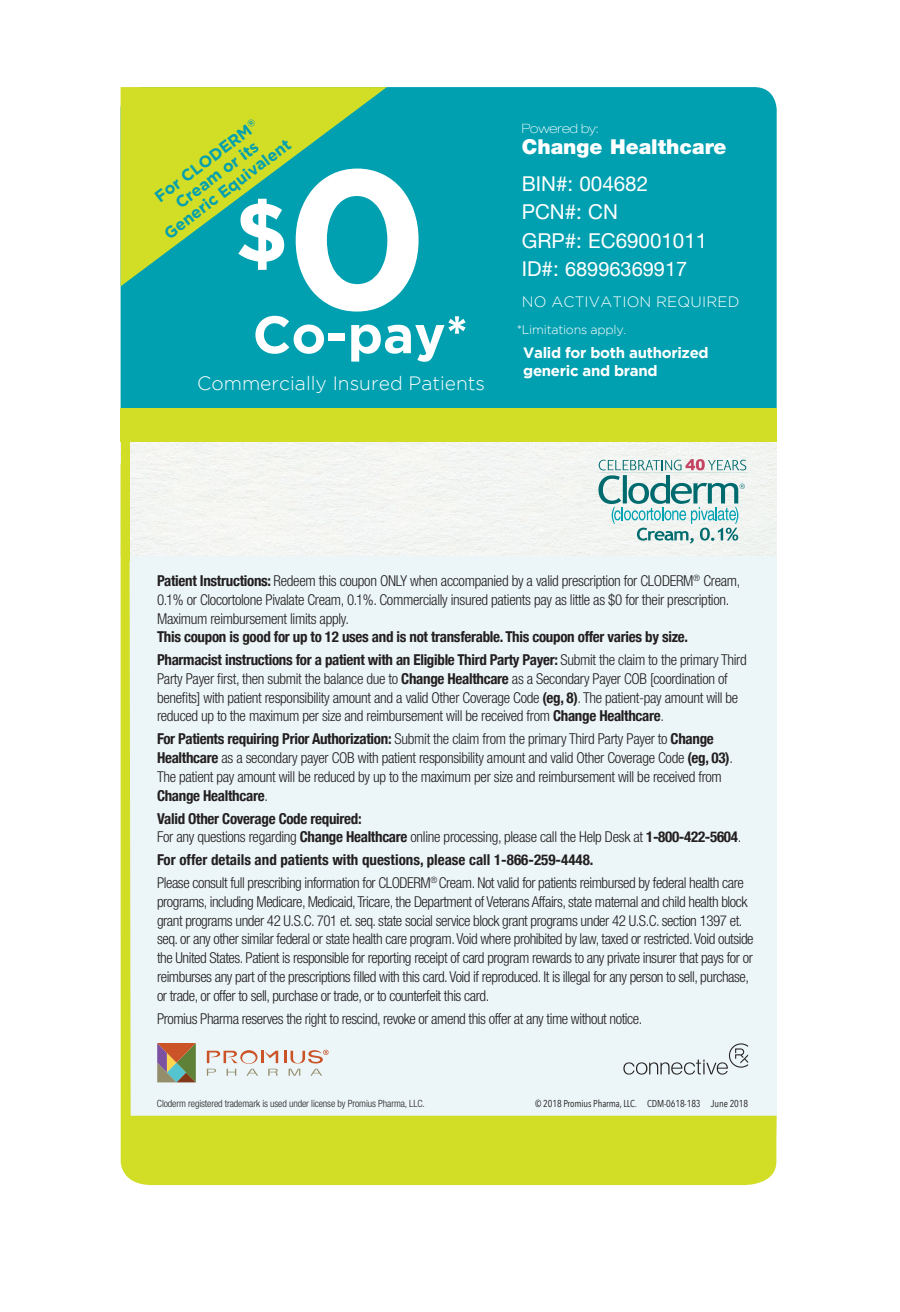
<style>
.page{position:relative;width:900px;height:1312px;background:#fff}
.page>*{position:absolute;margin:0;border:0;box-sizing:border-box;transform-origin:0 0}
.t1{font:700 197.5px "Gotham";color:#fff}
.t2{font:700 83px "Gotham";color:#fff}
.t3{font:700 52.5px "Gotham";color:#fff}
.t4{font:20.5px "Helvetica Neue LT Std";color:#fff}
.t5{font:900 20.5px "Helvetica Neue LT Std";color:#fff}
.t6{font:20px "Helvetica Neue";color:#fff}
.t7{font:300 19.25px "Gotham";color:#fff}
.t8{font:700 16px/17.5px "Gotham";color:#00a0b0;text-align:center}
.t9{font:300 condensed 15px/18.8px "Helvetica Neue LT Std";letter-spacing:-.03em;color:#231f20}
.t10{font:700 condensed 15px "Helvetica Neue";color:#231f20}
.t11{font:700 15px/17.5px "Gotham";letter-spacing:-.02em;color:#fff}
.t12{font:300 15px "Gotham";letter-spacing:.015em;color:#fff}
.t13{font:100 expanded 12.75px "Helvetica Neue LT Std";color:#fff}
.t14{font:300 12.5px "Gotham";letter-spacing:-.02em;color:#fff}
.t15{font:300 condensed 10px "Helvetica Neue LT Std";letter-spacing:-.01em;color:#231f20}
.t16{font:10px "Avenir Next Condensed";letter-spacing:-.01em;color:#231f20}
.s1{font-family:"Helvetica Neue LT Std";font-size:20.5px}
.s2{font-family:"Helvetica Neue";font-weight:700}
</style>
<div class="page">
<img style="left:130px;top:441px;width:647px;height:22px">
<div style="left:121px;top:87px;width:656px;height:344px;background:#00a0b0;border-radius:22px"></div>
<svg style="left:121px;top:463px;width:656px;height:722px;background:#e9f2df"></svg>
<svg style="left:598px;top:459px;width:148px;height:85px"></svg>
<div style="left:121px;top:408px;width:656px;height:33px;background:#d2dd25"></div>
<svg style="left:121px;top:87px;width:266px;height:199px"></svg>
<div style="left:121px;top:432px;width:9px;height:128px;background:#d2dd25"></div>
<svg style="left:623px;top:1043px;width:125px;height:31px;background:#d6dee0"></svg>
<p class="t8" style="left:139px;top:200px;width:156px;rotate:-37deg">For CLODERM<sup>®<br></sup>Cream or its<br>Generic Equivalent</p>
<p class="t1" style="left:285px;top:125px;width:146px">0</p>
<p class="t2" style="left:235px;top:184px;width:55px">$</p>
<p class="t3" style="left:253px;top:304px;width:217px">Co-pay*</p>
<p class="t7" style="left:197px;top:373px;width:289px">Commercially Insured Patients</p>
<p class="t13" style="left:522px;top:121px;width:79px">Powered by:</p>
<p class="t5" style="left:522px;top:134px;width:206px">Change Healthcare</p>
<p class="t4" style="left:522px;top:171px;width:128px">BIN#: 004682</p>
<p class="t4" style="left:522px;top:200px;width:98px">PCN#: CN</p>
<p class="t4" style="left:522px;top:228px;width:187px">GRP#: EC69001011</p>
<p class="t6" style="left:522px;top:255px;width:167px"><span class="s1">ID#:</span> 68996369917</p>
<p class="t12" style="left:522px;top:293px;width:219px">NO ACTIVATION REQUIRED</p>
<p class="t14" style="left:517px;top:323px;width:111px">*Limitations apply.</p>
<p class="t11" style="left:523px;top:344px;width:187px">Valid for both authorized generic and brand</p>
<p class="t9" style="left:157px;top:571px;width:585px"><span class="s2">Patient Instructions:</span> Redeem this coupon ONLY when accompanied by a valid prescription for CLODERM<sup>®</sup> Cream, 0.1% or Clocortolone Pivalate Cream, 0.1%. Commercially insured patients pay as little as $0 for their prescription.<br>Maximum reimbursement limits apply.<br><span class="s2">This coupon is good for up to 12 uses and is not transferable. This coupon offer varies by size.</span></p>
<p class="t9" style="left:157px;top:650px;width:591px"><span class="s2">Pharmacist instructions for a patient with an Eligible Third Party Payer:</span> Submit the claim to the primary Third Party Payer first, then submit the balance due to <span class="s2">Change Healthcare</span> as a Secondary Payer COB [coordination of benefits] with patient responsibility amount and a valid Other Coverage Code <span class="s2">(eg, 8)</span>. The patient-pay amount will be reduced up to the maximum per size and reimbursement will be received from <span class="s2">Change Healthcare</span>.</p>
<p class="t9" style="left:157px;top:729px;width:577px"><span class="s2">For Patients requiring Prior Authorization:</span> Submit the claim from the primary Third Party Payer to <span class="s2">Change Healthcare</span> as a secondary payer COB with patient responsibility amount and valid Other Coverage Code <span class="s2">(eg, 03)</span>.<br>The patient pay amount will be reduced by up to the maximum per size and reimbursement will be received from <span class="s2">Change Healthcare</span>.</p>
<p class="t9" style="left:157px;top:809px;width:586px"><span class="s2">Valid Other Coverage Code required:<br></span>For any questions regarding <span class="s2">Change Healthcare</span> online processing, please call the Help Desk at <span class="s2">1-800-422-5604</span>.</p>
<p class="t10" style="left:157px;top:847px;width:438px">For offer details and patients with questions, please call 1-866-259-4448.</p>
<p class="t9" style="left:157px;top:873px;width:598px">Please consult full prescribing information for CLODERM<sup>®</sup> Cream. Not valid for patients reimbursed by federal health care programs, including Medicare, Medicaid, Tricare, the Department of Veterans Affairs, state maternal and child health block grant programs under 42 U.S.C. 701 et. seq. state social service block grant programs under 42 U.S.C. section 1397 et. seq. or any other similar federal or state health care program. Void where prohibited by law, taxed or restricted. Void outside the United States. Patient is responsible for reporting receipt of card program rewards to any private insurer that pays for or reimburses any part of the prescriptions filled with this card. Void if reproduced. It is illegal for any person to sell, purchase, or trade, or offer to sell, purchase or trade, or to counterfeit this card.</p>
<p class="t9" style="left:157px;top:1009px;width:487px">Promius Pharma reserves the right to rescind, revoke or amend this offer at any time without notice.</p>
<p class="t15" style="left:157px;top:1098px;width:270px">Cloderm registered trademark is used under license by Promius Pharma, LLC.</p>
<p class="t16" style="left:535px;top:1095px;width:215px">© 2018 Promius Pharma, LLC. CDM-0618-183 June 2018</p>
</div>
